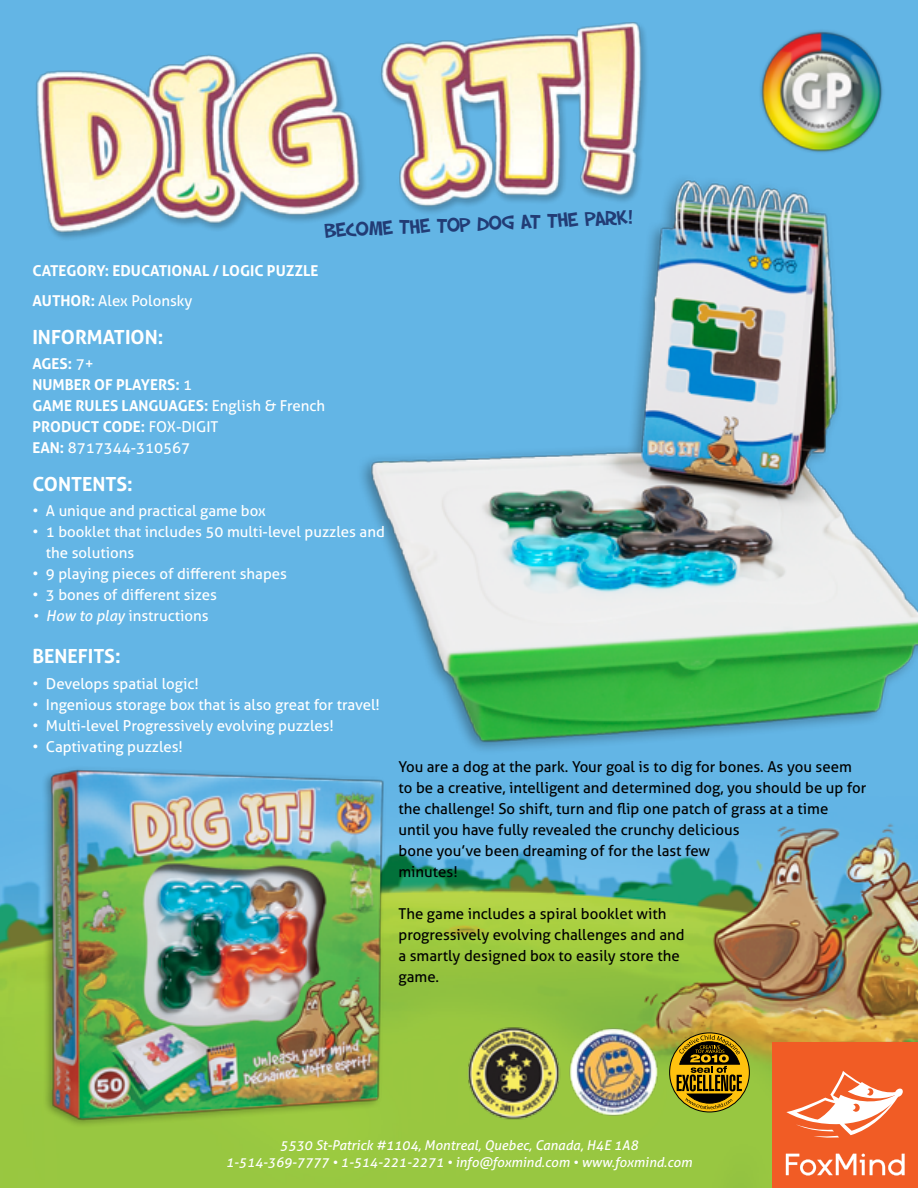
<style>
.page{position:relative;width:918px;height:1188px;background:#fff}
.page>*{position:absolute;margin:0;border:0;box-sizing:border-box;transform-origin:0 0}
.t1{font:21px "SF Slapstick Comic";color:#223c75}
.t2{font:700 19.5px "Aller";color:#fff}
.t3{font:15px/21px "Aller";color:#000101}
.t4{font:15px/21px "Aller";color:#fff}
.t5{font:700 15px/30px "Aller";color:#fff}
.t6{font:italic 13.5px/16.5px "Aller";color:#fff;text-align:center}
.s1{font-weight:400}
.s2{font-weight:700}
.s3{font-style:italic}
</style>
<div class="page">
<img style="left:0;top:0;width:918px;height:1188px">
<div style="left:772px;top:1043px;width:146px;height:145px;background:#f15c25"></div>
<svg style="left:786px;top:1071px;width:117px;height:67px"></svg>
<svg style="left:786px;top:1154px;width:119px;height:22px"></svg>
<img style="left:0;top:9px;width:714px;height:243px">
<img style="left:17px;top:762px;width:375px;height:387px">
<img style="left:274px;top:159px;width:644px;height:618px">
<img style="left:454px;top:1013px;width:122px;height:119px">
<img style="left:566px;top:1024px;width:97px;height:99px">
<svg style="left:670px;top:1033px;width:79px;height:79px"></svg>
<div style="left:670px;top:1033px;width:79px;height:79px;border:1px solid #000;border-radius:50%"></div>
<svg style="left:677px;top:1035px;width:65px;height:74px;background:#886b0b"></svg>
<img style="left:714px;top:0;width:204px;height:243px">
<h1 class="t1" style="left:324px;top:219px;width:311px;rotate:-3deg">Become the top dog at the park!</h1>
<p class="t5" style="left:32px;top:256px;width:288px">CATEGORY: EDUCATIONAL / LOGIC PUZZLE<br>AUTHOR: <span class="s1">Alex Polonsky</span></p>
<h2 class="t2" style="left:32px;top:325px;width:133px">IN FORMATION:</h2>
<p class="t5" style="left:32px;top:353px;width:110px;line-height:21px">AGES: <span class="s1">7+<br></span>NUMBER OF PLAYER</p>
<p class="t5" style="left:167px;top:370px;width:27px">S: <span class="s1">1</span></p>
<p class="t4" style="left:32px;top:396px;width:294px;text-indent:43px"><span class="s2">RULES LANGUAGES:</span> English &amp; French<br><span class="s2">PRODUCT CODE:</span> FOX-DIGIT<br><span class="s2">EAN:</span> 8717344-310567</p>
<h2 class="t2" style="left:32px;top:472px;width:102px">CONTENTS:</h2>
<p class="t4" style="left:32px;top:501px;width:235px">• A unique and practical game box</p>
<p class="t4" style="left:46px;top:522px;width:340px;text-indent:-14px">• 1 booklet that includes 50 multi-level puzzles and the solutions</p>
<p class="t4" style="left:32px;top:564px;width:256px">• 9 playing pieces of different shapes</p>
<p class="t4" style="left:32px;top:585px;width:186px">• 3 bones of different sizes</p>
<p class="t4" style="left:32px;top:606px;width:178px"><span class="s3">• How to play</span> instructions</p>
<h2 class="t2" style="left:32px;top:644px;width:90px">BENEFITS:</h2>
<p class="t4" style="left:32px;top:673px;width:168px">• Develops spatial logic!</p>
<p class="t4" style="left:32px;top:694px;width:349px">• Ingenious storage box that is also great for travel!</p>
<p class="t4" style="left:32px;top:715px;width:303px">• Multi-level Progressively evolving puzzles!</p>
<p class="t4" style="left:32px;top:736px;width:152px">• Captivating puzzles!</p>
<p class="t5" style="left:32px;top:391px;width:21px">GAME</p>
<p class="t3" style="left:399px;top:756px;width:469px">You are a dog at the park. Your goal is to dig for bones. As you seem to be a creative, intelligent and determined dog, you should be up for the challenge! So shift, turn and flip one patch of grass at a time<br>until you have fully revealed the crunchy delicious<br>bone you’ve been dreaming of for the last few<br>minutes!</p>
<p class="t3" style="left:399px;top:903px;width:288px">The game includes a spiral booklet with progressively evolving challenges and and a smartly designed box to easily store the game.</p>
<p class="t6" style="left:226px;top:1137px;width:468px">5530 St-Patrick #1104, Montreal, Quebec, Canada, H4E 1A8<br>1-514-369-7777 • 1-514-221-2271 • info@foxmind.com • www.foxmind.com</p>
</div>
